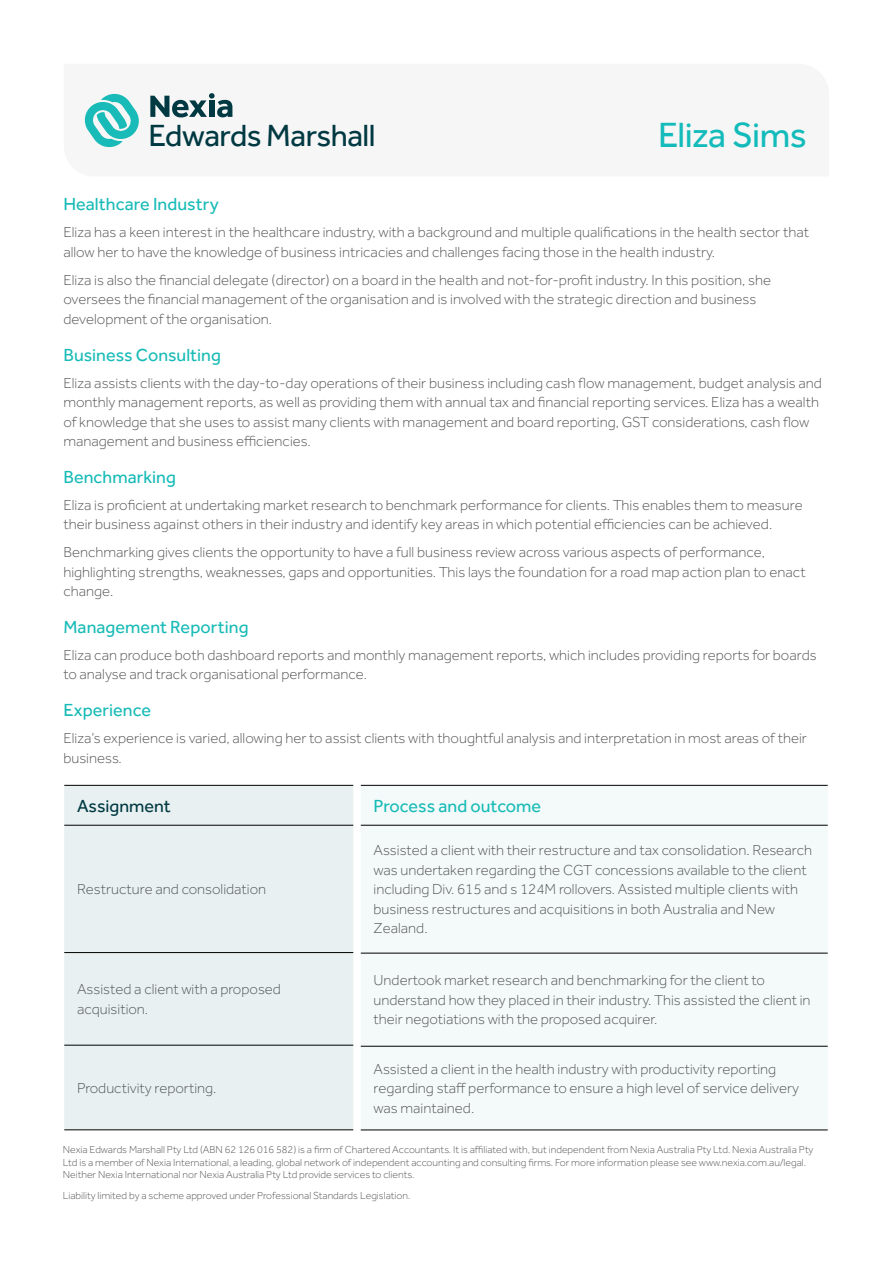
<style>
.page{position:relative;width:893px;height:1263px;background:#fff}
.page>*{position:absolute;margin:0;border:0;box-sizing:border-box;transform-origin:0 0}
.t1{font:36px "Nexia Effra";letter-spacing:-.015em;color:#14bbbb}
.t2{font:31.5px "Nexia Effra";letter-spacing:-.015em;color:#003942}
.t3{font:18px "Nexia Effra";letter-spacing:.005em;color:#18bbb7}
.t4{font:18px "Nexia Effra";color:#003942}
.t5{font:300 15px/19.5px "Effra";color:#575757}
.t6{font:300 10.5px/12.6px "Effra";color:#575757}
</style>
<div class="page">
<svg style="left:84px;top:93px;width:55px;height:55px"></svg>
<svg style="left:150px;top:93px;width:82px;height:24px"></svg>
<div style="left:64px;top:786px;width:289px;height:343px;background:#e8f0f1"></div>
<hr style="left:64px;top:785px;width:289px;height:1px;background:#000">
<hr style="left:64px;top:825px;width:289px;height:1px;background:#000">
<hr style="left:64px;top:952px;width:289px;height:1px;background:#000">
<hr style="left:64px;top:1045px;width:289px;height:1px;background:#000">
<hr style="left:64px;top:1129px;width:289px;height:1px;background:#000">
<div style="left:361px;top:786px;width:467px;height:343px;background:#f3faf9"></div>
<hr style="left:361px;top:785px;width:467px;height:1px;background:#000">
<hr style="left:361px;top:825px;width:467px;height:1px;background:#000">
<hr style="left:361px;top:953px;width:467px;height:1px;background:#000">
<hr style="left:361px;top:1046px;width:467px;height:1px;background:#000">
<hr style="left:361px;top:1129px;width:467px;height:1px;background:#000">
<h2 class="t2" style="left:148px;top:117px;width:229px">Edwards Marshall</h2>
<p class="t3" style="left:63px;top:194px;width:157px">Healthcare Industry</p>
<h1 class="t1" style="left:658px;top:114px;width:150px">Eliza Sims</h1>
<p class="t5" style="left:63px;top:222px;width:747px">Eliza has a keen interest in the healthcare industry, with a background and multiple qualifications in the health sector that allow her to have the knowledge of business intricacies and challenges facing those in the health industry.</p>
<p class="t5" style="left:63px;top:270px;width:709px">Eliza is also the financial delegate (director) on a board in the health and not-for-profit industry. In this position, she oversees the financial management of the organisation and is involved with the strategic direction and business development of the organisation.</p>
<p class="t3" style="left:63px;top:344px;width:159px">Business Consulting</p>
<p class="t5" style="left:63px;top:373px;width:760px">Eliza assists clients with the day-to-day operations of their business including cash flow management, budget analysis and monthly management reports, as well as providing them with annual tax and financial reporting services. Eliza has a wealth of knowledge that she uses to assist many clients with management and board reporting, GST considerations, cash flow management and business efficiencies.</p>
<p class="t3" style="left:63px;top:466px;width:114px">Benchmarking</p>
<p class="t5" style="left:63px;top:495px;width:741px">Eliza is proficient at undertaking market research to benchmark performance for clients. This enables them to measure their business against others in their industry and identify key areas in which potential efficiencies can be achieved.</p>
<p class="t5" style="left:63px;top:542px;width:744px">Benchmarking gives clients the opportunity to have a full business review across various aspects of performance, highlighting strengths, weaknesses, gaps and opportunities. This lays the foundation for a road map action plan to enact change.</p>
<p class="t3" style="left:63px;top:616px;width:187px">Management Reporting</p>
<p class="t5" style="left:63px;top:645px;width:755px">Eliza can produce both dashboard reports and monthly management reports, which includes providing reports for boards to analyse and track organisational performance.</p>
<p class="t3" style="left:63px;top:700px;width:89px">Experience</p>
<p class="t5" style="left:63px;top:728px;width:745px">Eliza’s experience is varied, allowing her to assist clients with thoughtful analysis and interpretation in most areas of their business.</p>
<p class="t4" style="left:77px;top:796px;width:95px">Assignment</p>
<p class="t5" style="left:77px;top:879px;width:191px">Restructure and consolidation</p>
<p class="t5" style="left:77px;top:979px;width:205px">Assisted a client with a proposed acquisition.</p>
<p class="t5" style="left:77px;top:1078px;width:141px">Productivity reporting.</p>
<p class="t3" style="left:374px;top:796px;width:169px">Process and outcome</p>
<p class="t5" style="left:374px;top:840px;width:440px">Assisted a client with their restructure and tax consolidation. Research was undertaken regarding the CGT concessions available to the client including Div. 615 and s 124M rollovers. Assisted multiple clients with business restructures and acquisitions in both Australia and New Zealand.</p>
<p class="t5" style="left:374px;top:970px;width:438px">Undertook market research and benchmarking for the client to understand how they placed in their industry. This assisted the client in their negotiations with the proposed acquirer.</p>
<p class="t5" style="left:374px;top:1059px;width:427px">Assisted a client in the health industry with productivity reporting regarding staff performance to ensure a high level of service delivery was maintained.</p>
<p class="t6" style="left:63px;top:1143px;width:752px">Nexia Edwards Marshall Pty Ltd (ABN 62 126 016 582) is a firm of Chartered Accountants. It is affiliated with, but independent from Nexia Australia Pty Ltd. Nexia Australia Pty<br>Ltd is a member of Nexia International, a leading, global network of independent accounting and consulting firms. For more information please see www.nexia.com.au/legal.<br>Neither Nexia International nor Nexia Australia Pty Ltd provide services to clients.</p>
<p class="t6" style="left:63px;top:1189px;width:349px">Liability limited by a scheme approved under Professional Standards Legislation.</p>
</div>
